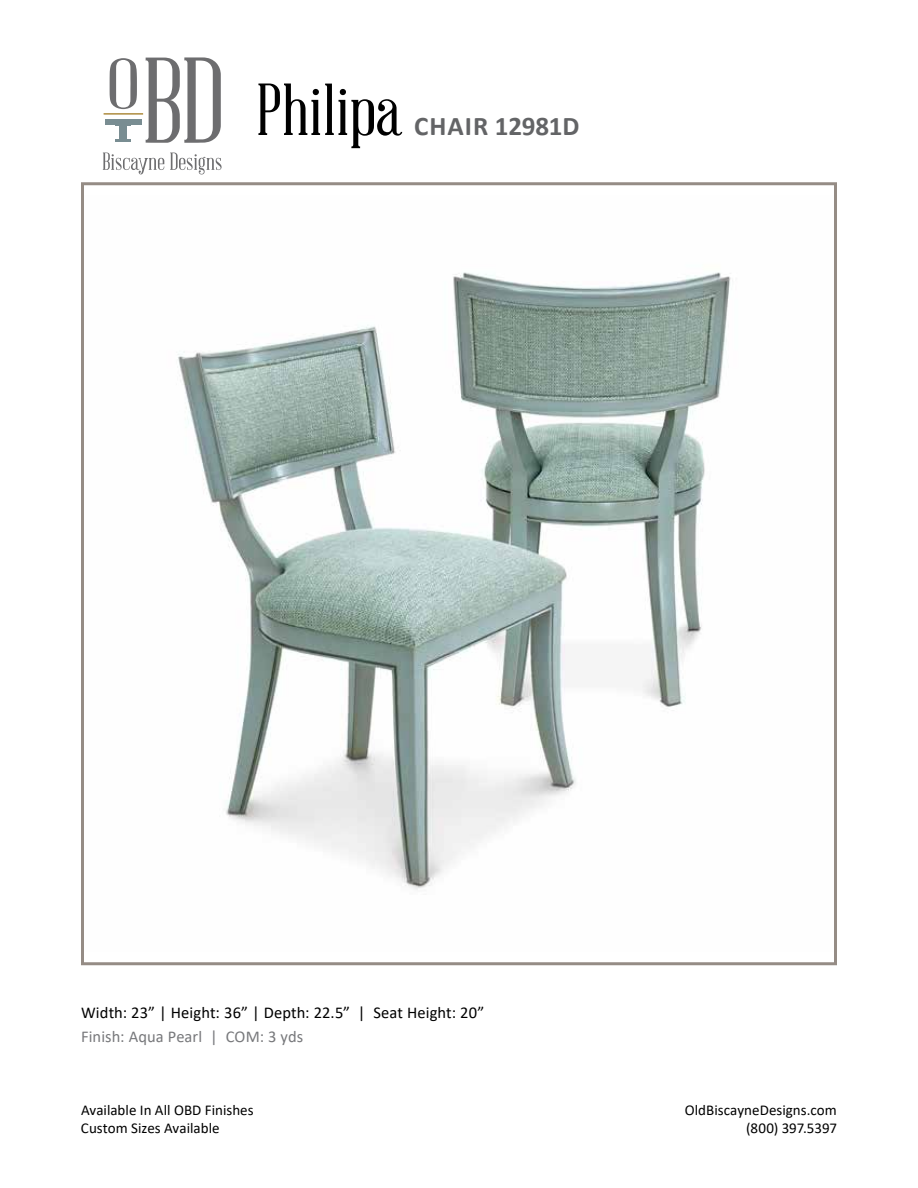
<style>
.page{position:relative;width:918px;height:1188px;background:#fff}
.page>*{position:absolute;margin:0;border:0;box-sizing:border-box;transform-origin:0 0}
.t1{font:72px "Abraham Lincoln";color:#000}
.t2{font:700 27px "Calibri";color:#636466}
.t3{font:16.5px "Calibri";letter-spacing:.005em;color:#000}
.t4{font:16.5px "Calibri";letter-spacing:.005em;color:#77787b}
.t5{font:15px "Calibri";color:#000}
</style>
<div class="page">
<img style="left:178px;top:272px;width:553px;height:618px">
<div style="left:81px;top:182px;width:756px;height:783px;border:3px solid #958c85"></div>
<svg style="left:110px;top:58px;width:27px;height:51px"></svg>
<hr style="left:104px;top:113px;width:39px;height:2px;background:#ae8c3f">
<svg style="left:146px;top:57px;width:75px;height:86px"></svg>
<svg style="left:103px;top:153px;width:61px;height:21px"></svg>
<svg style="left:170px;top:153px;width:52px;height:21px"></svg>
<div style="left:105px;top:119px;width:37px;height:6px;background:#798d92"></div>
<svg style="left:115px;top:125px;width:16px;height:1px"></svg>
<div style="left:119px;top:126px;width:8px;height:15px;background:#798d92"></div>
<svg style="left:115px;top:139px;width:15px;height:2px"></svg>
<h1 class="t1" style="left:256px;top:72px;width:146px">Philipa</h1>
<h2 class="t2" style="left:414px;top:107px;width:167px">CHAIR 12981D</h2>
<p class="t3" style="left:81px;top:1001px;width:405px">Width: 23” | Height: 36” | Depth: 22.5” | Seat Height: 20”</p>
<p class="t4" style="left:81px;top:1025px;width:224px">Finish: Aqua Pearl | COM: 3 yds</p>
<p class="t5" style="left:81px;top:1100px;width:174px">Available In All OBD Finishes</p>
<p class="t5" style="left:685px;top:1100px;width:154px">OldBiscayneDesigns.com</p>
<p class="t5" style="left:81px;top:1118px;width:140px">Custom Sizes Available</p>
<p class="t5" style="left:746px;top:1118px;width:92px">(800) 397.5397</p>
</div>
